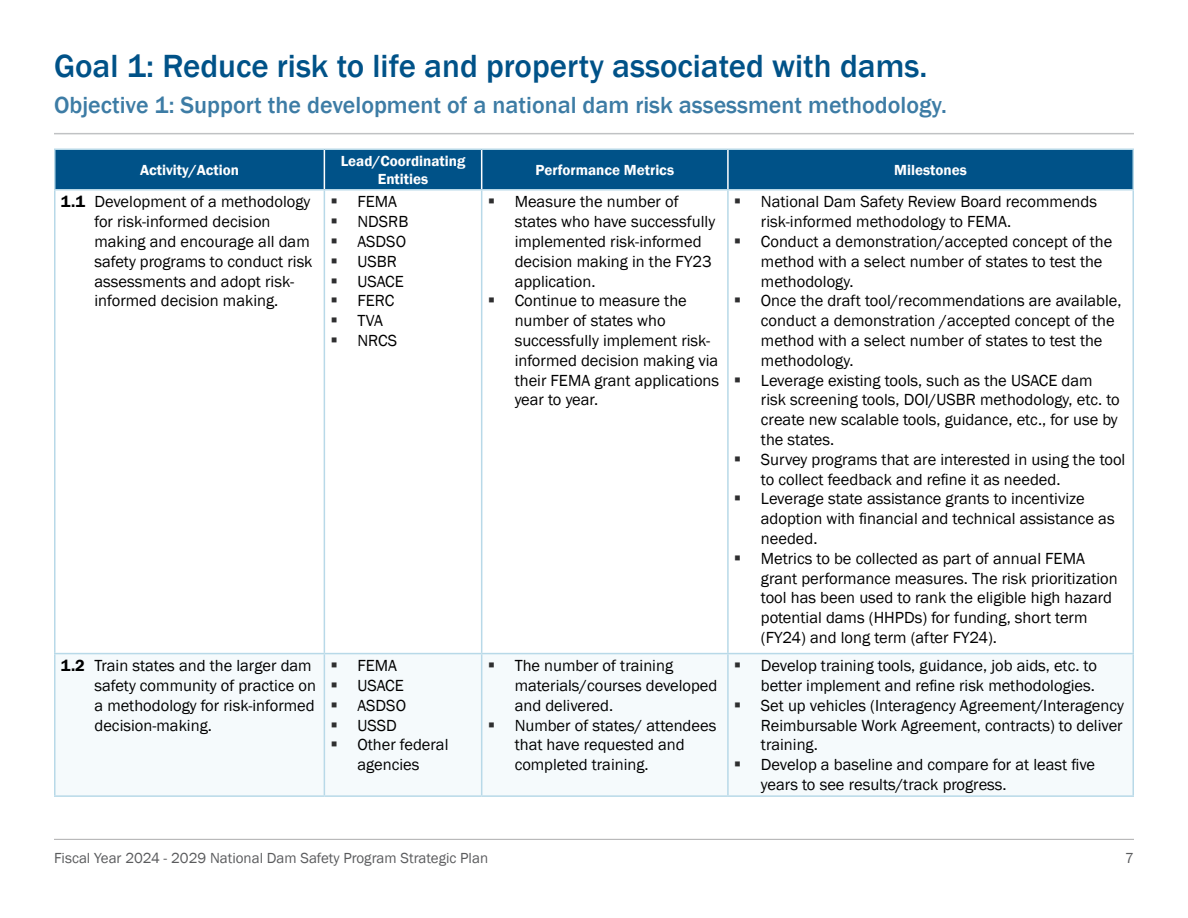
<style>
.page{position:relative;width:1188px;height:918px;background:#fff}
.page>*{position:absolute;margin:0;border:0;box-sizing:border-box;transform-origin:0 0}
.Goal_Header{font:500 33px "Franklin Gothic";color:#005288}
.Subobjective{font:500 24px "Franklin Gothic";color:#3d7ca5}
.Paragraph_Style_1{font:16.5px/19.8px "Franklin Gothic";color:#000}
.Chart_Header{font:600 15px/18px "Franklin Gothic";color:#fff;text-align:center}
.t1{font:15px "Franklin Gothic";color:#5a5b5d}
.s1{font-weight:600}
.s2{color:#2f2f30}
</style>
<div class="page">
<hr style="left:54px;top:839px;width:1080px;height:1px;background:#acadae">
<div style="left:56px;top:150px;width:1076px;height:39px;background:#005288"></div>
<div style="left:56px;top:654px;width:1076px;height:141px;background:#f5fafc"></div>
<hr style="left:324px;top:150px;width:1px;height:39px;background:#fff">
<hr style="left:481px;top:150px;width:1px;height:39px;background:#fff">
<hr style="left:727px;top:150px;width:2px;height:39px;background:#fff">
<hr style="left:54px;top:148px;width:270px;height:2px;background:#b8d9e8">
<hr style="left:54px;top:150px;width:2px;height:39px;background:#b8d9e8">
<hr style="left:324px;top:148px;width:158px;height:2px;background:#b8d9e8">
<hr style="left:482px;top:148px;width:246px;height:2px;background:#b8d9e8">
<hr style="left:728px;top:148px;width:406px;height:2px;background:#b8d9e8">
<hr style="left:1132px;top:150px;width:2px;height:39px;background:#b8d9e8">
<hr style="left:54px;top:189px;width:270px;height:2px;background:#b8d9e8">
<hr style="left:324px;top:189px;width:158px;height:2px;background:#b8d9e8">
<hr style="left:482px;top:189px;width:246px;height:2px;background:#b8d9e8">
<hr style="left:728px;top:189px;width:406px;height:2px;background:#b8d9e8">
<hr style="left:54px;top:191px;width:2px;height:462px;background:#b8d9e8">
<hr style="left:324px;top:191px;width:1px;height:462px;background:#b8d9e8">
<hr style="left:481px;top:191px;width:1px;height:462px;background:#b8d9e8">
<hr style="left:727px;top:191px;width:2px;height:462px;background:#b8d9e8">
<hr style="left:1132px;top:191px;width:2px;height:462px;background:#b8d9e8">
<hr style="left:54px;top:653px;width:270px;height:1px;background:#b8d9e8">
<hr style="left:54px;top:654px;width:2px;height:141px;background:#b8d9e8">
<hr style="left:324px;top:653px;width:158px;height:1px;background:#b8d9e8">
<hr style="left:324px;top:654px;width:1px;height:141px;background:#b8d9e8">
<hr style="left:482px;top:653px;width:246px;height:1px;background:#b8d9e8">
<hr style="left:481px;top:654px;width:1px;height:141px;background:#b8d9e8">
<hr style="left:728px;top:653px;width:406px;height:1px;background:#b8d9e8">
<hr style="left:727px;top:654px;width:2px;height:141px;background:#b8d9e8">
<hr style="left:1132px;top:654px;width:2px;height:141px;background:#b8d9e8">
<hr style="left:54px;top:795px;width:270px;height:2px;background:#b8d9e8">
<hr style="left:324px;top:795px;width:158px;height:2px;background:#b8d9e8">
<hr style="left:482px;top:795px;width:246px;height:2px;background:#b8d9e8">
<hr style="left:728px;top:795px;width:406px;height:2px;background:#b8d9e8">
<hr style="left:54px;top:133px;width:1080px;height:1px;background:#c0c2c4">
<svg style="left:338px;top:671px;width:16px;height:1px"></svg>
<svg style="left:338px;top:691px;width:16px;height:1px"></svg>
<svg style="left:338px;top:711px;width:16px;height:1px"></svg>
<svg style="left:338px;top:731px;width:16px;height:1px"></svg>
<svg style="left:338px;top:750px;width:16px;height:1px"></svg>
<svg style="left:495px;top:671px;width:17px;height:1px"></svg>
<svg style="left:495px;top:731px;width:17px;height:1px"></svg>
<svg style="left:741px;top:671px;width:17px;height:1px"></svg>
<svg style="left:741px;top:711px;width:17px;height:1px"></svg>
<svg style="left:741px;top:770px;width:17px;height:1px"></svg>
<p class="Goal_Header" style="left:54px;top:46px;width:875px">Goal 1: Reduce risk to life and property associated with dams.</p>
<p class="Subobjective" style="left:54px;top:90px;width:895px">Objective 1: Support the development of a national dam risk assessment methodology.</p>
<p class="Chart_Header" style="left:140px;top:161px;width:100px">Activity/Action</p>
<p class="Chart_Header" style="left:341px;top:152px;width:126px">Lead/Coordinating<br>Entities</p>
<p class="Chart_Header" style="left:536px;top:161px;width:140px">Performance Metrics</p>
<p class="Chart_Header" style="left:894px;top:161px;width:74px">Milestones</p>
<p class="Paragraph_Style_1" style="left:94px;top:192px;width:220px;text-indent:-34px"><span class="s1">1.1</span> Development of a methodology for risk-informed decision making and encourage all dam safety programs to conduct risk assessments and adopt risk&shy;informed decision making.</p>
<p class="Paragraph_Style_1" style="left:330px;top:192px;width:68px"><span class="s2">▪</span> FEMA</p>
<p class="Paragraph_Style_1" style="left:515px;top:192px;width:202px;text-indent:-27px"><span class="s2">▪</span> Measure the number of states who have successfully implemented risk-informed decision making in the FY23 application.</p>
<p class="Paragraph_Style_1" style="left:515px;top:291px;width:206px;text-indent:-27px"><span class="s2">▪</span> Continue to measure the number of states who successfully implement risk&shy;informed decision making via their FEMA grant applications year to year.</p>
<p class="Paragraph_Style_1" style="left:761px;top:192px;width:338px;text-indent:-27px"><span class="s2">▪</span> National Dam Safety Review Board recommends risk-informed methodology to FEMA.</p>
<p class="Paragraph_Style_1" style="left:761px;top:232px;width:353px;text-indent:-27px"><span class="s2">▪</span> Conduct a demonstration/accepted concept of the method with a select number of states to test the methodology.</p>
<p class="Paragraph_Style_1" style="left:761px;top:291px;width:362px;text-indent:-27px"><span class="s2">▪</span> Once the draft tool/recommendations are available, conduct a demonstration /accepted concept of the method with a select number of states to test the methodology.</p>
<p class="Paragraph_Style_1" style="left:761px;top:370px;width:360px;text-indent:-27px"><span class="s2">▪</span> Leverage existing tools, such as the USACE dam risk screening tools, DOI/USBR methodology, etc. to create new scalable tools, guidance, etc., for use by the states.</p>
<p class="Paragraph_Style_1" style="left:761px;top:450px;width:366px;text-indent:-27px"><span class="s2">▪</span> Survey programs that are interested in using the tool to collect feedback and refine it as needed.</p>
<p class="Paragraph_Style_1" style="left:761px;top:489px;width:355px;text-indent:-27px"><span class="s2">▪</span> Leverage state assistance grants to incentivize adoption with financial and technical assistance as needed.</p>
<p class="Paragraph_Style_1" style="left:761px;top:549px;width:358px;text-indent:-27px"><span class="s2">▪</span> Metrics to be collected as part of annual FEMA grant performance measures. The risk prioritization tool has been used to rank the eligible high hazard potential dams (HHPDs) for funding, short term (FY24) and long term (after FY24).</p>
<p class="Paragraph_Style_1" style="left:330px;top:212px;width:79px"><span class="s2">▪</span> NDSRB</p>
<p class="Paragraph_Style_1" style="left:330px;top:232px;width:77px"><span class="s2">▪</span> ASDSO</p>
<p class="Paragraph_Style_1" style="left:330px;top:252px;width:68px"><span class="s2">▪</span> USBR</p>
<p class="Paragraph_Style_1" style="left:330px;top:271px;width:75px"><span class="s2">▪</span> USACE</p>
<p class="Paragraph_Style_1" style="left:330px;top:291px;width:65px"><span class="s2">▪</span> FERC</p>
<p class="Paragraph_Style_1" style="left:330px;top:311px;width:54px"><span class="s2">▪</span> TVA</p>
<p class="Paragraph_Style_1" style="left:330px;top:331px;width:68px"><span class="s2">▪</span> NRCS</p>
<p class="Paragraph_Style_1" style="left:94px;top:656px;width:223px;text-indent:-34px"><span class="s1">1.2</span> Train states and the larger dam safety community of practice on a methodology for risk-informed decision-making.</p>
<p class="Paragraph_Style_1" style="left:330px;top:656px;width:68px"><span class="s2">▪</span> FEMA</p>
<p class="Paragraph_Style_1" style="left:330px;top:676px;width:75px"><span class="s2">▪</span> USACE</p>
<p class="Paragraph_Style_1" style="left:330px;top:696px;width:77px"><span class="s2">▪</span> ASDSO</p>
<p class="Paragraph_Style_1" style="left:330px;top:715px;width:68px"><span class="s2">▪</span> USSD</p>
<p class="Paragraph_Style_1" style="left:330px;top:735px;width:120px;text-align:center"><span class="s2">▪</span> Other federal agencies</p>
<p class="Paragraph_Style_1" style="left:515px;top:656px;width:204px;text-indent:-27px"><span class="s2">▪</span> The number of training materials/courses developed and delivered.</p>
<p class="Paragraph_Style_1" style="left:515px;top:715px;width:203px;text-indent:-27px"><span class="s2">▪</span> Number of states/ attendees that have requested and completed training.</p>
<p class="Paragraph_Style_1" style="left:734px;top:656px;width:365px;text-align:right"><span class="s2">▪</span> Develop training tools, guidance, job aids, etc. to better implement and refine risk methodologies.</p>
<p class="Paragraph_Style_1" style="left:761px;top:696px;width:365px;text-align:justify;text-indent:-27px"><span class="s2">▪</span> Set up vehicles (Interagency Agreement/Interagency Reimbursable Work Agreement, contracts) to deliver training.</p>
<p class="Paragraph_Style_1" style="left:761px;top:755px;width:336px;text-indent:-27px"><span class="s2">▪</span> Develop a baseline and compare for at least five years to see results/track progress.</p>
<p class="t1" style="left:54px;top:848px;width:436px">Fiscal Year 2024 - 2029 National Dam Safety Program Strategic Plan</p>
<p class="t1" style="left:1125px;top:848px;width:10px">7</p>
</div>
